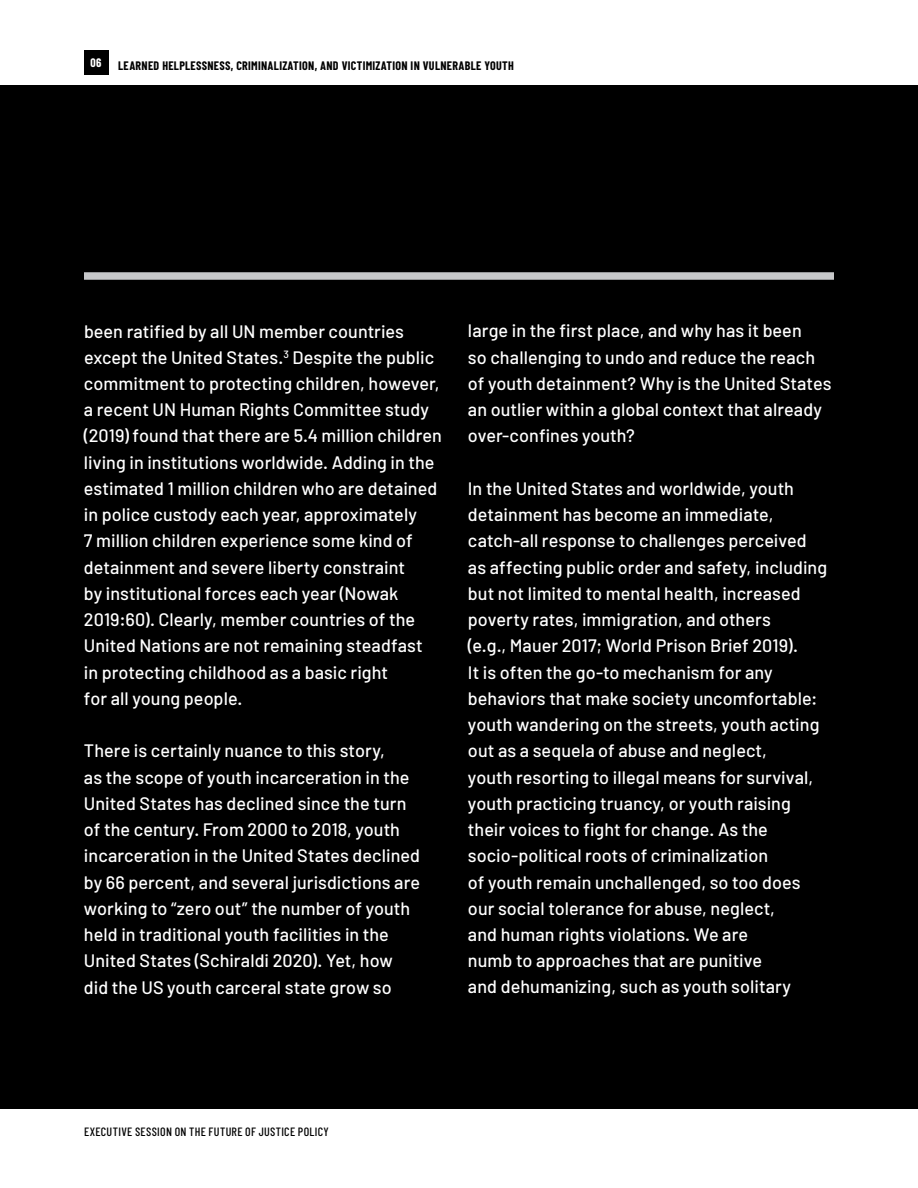
<style>
.page{position:relative;width:918px;height:1188px;background:#fff}
.page>*{position:absolute;margin:0;border:0;box-sizing:border-box;transform-origin:0 0}
.t1{font:500 18px/26.2px "Barlow";letter-spacing:.005em;color:#fff}
.t2{font:700 12px "Barlow Condensed";letter-spacing:.025em;color:#000}
.t3{font:500 12px "Barlow Condensed";letter-spacing:.03em;color:#000}
.t4{font:700 12px "Barlow Condensed";color:#fff}
</style>
<div class="page">
<div style="left:0;top:85px;width:918px;height:1024px;background:#000"></div>
<div style="left:84px;top:51px;width:24px;height:24px;background:#000"></div>
<div style="left:84px;top:272px;width:750px;height:8px;background:#c7c8ca"></div>
<p class="t4" style="left:91px;top:56px;width:12px">06</p>
<p class="t2" style="left:118px;top:58px;width:397px">LEARNED HELPLESSNESS, CRIMINALIZATION, AND VICTIMIZATION IN VULNERABLE YOUTH</p>
<p class="t1" style="left:84px;top:318px;width:360px">been ratified by all UN member countries except the United States.<sup>3</sup> Despite the public commitment to protecting children, however, a recent UN Human Rights Committee study (2019) found that there are 5.4 million children living in institutions worldwide. Adding in the estimated 1 million children who are detained in police custody each year, approximately<br>7 million children experience some kind of detainment and severe liberty constraint<br>by institutional forces each year (Nowak 2019:60). Clearly, member countries of the United Nations are not remaining steadfast<br>in protecting childhood as a basic right<br>for all young people.</p>
<p class="t1" style="left:84px;top:737px;width:338px">There is certainly nuance to this story,<br>as the scope of youth incarceration in the United States has declined since the turn of the century. From 2000 to 2018, youth incarceration in the United States declined by 66 percent, and several jurisdictions are working to “zero out” the number of youth held in traditional youth facilities in the United States (Schiraldi 2020). Yet, how did the US youth carceral state grow so</p>
<p class="t1" style="left:468px;top:317px;width:365px">large in the first place, and why has it been<br>so challenging to undo and reduce the reach of youth detainment? Why is the United States an outlier within a global context that already over-confines youth?</p>
<p class="t1" style="left:468px;top:475px;width:361px">In the United States and worldwide, youth detainment has become an immediate, catch-all response to challenges perceived as affecting public order and safety, including but not limited to mental health, increased poverty rates, immigration, and others<br>(e.g., Mauer 2017; World Prison Brief 2019).<br>It is often the go-to mechanism for any behaviors that make society uncomfortable: youth wandering on the streets, youth acting out as a sequela of abuse and neglect,<br>youth resorting to illegal means for survival, youth practicing truancy, or youth raising their voices to fight for change. As the socio-political roots of criminalization<br>of youth remain unchallenged, so too does our social tolerance for abuse, neglect,<br>and human rights violations. We are<br>numb to approaches that are punitive<br>and dehumanizing, such as youth solitary</p>
<p class="t3" style="left:84px;top:1124px;width:246px">EXECUTIVE SESSION ON THE FUTURE OF JUSTICE POLICY</p>
</div>
